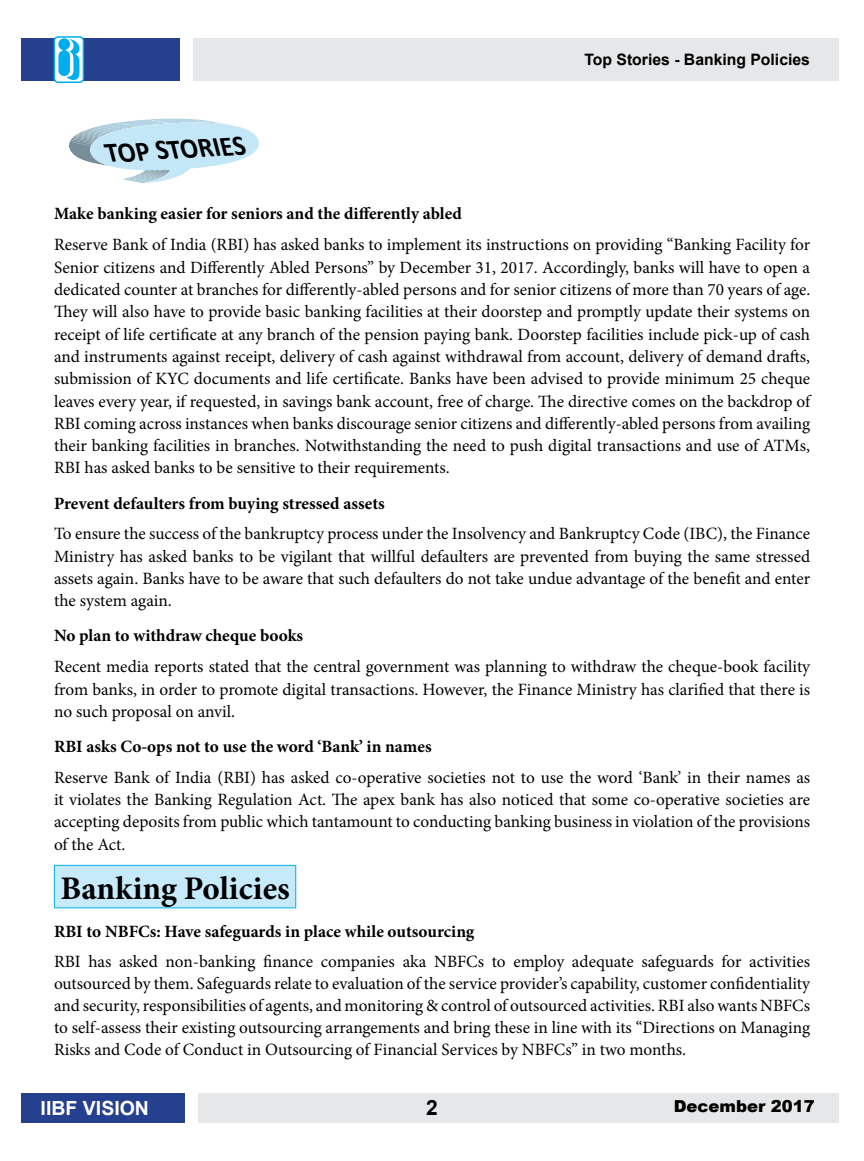
<style>
.page{position:relative;width:864px;height:1161px;background:#fff}
.page>*{position:absolute;margin:0;border:0;box-sizing:border-box;transform-origin:0 0}
.t1{font:700 33px "Minion Pro";color:#000}
.t2{font:italic 700 28.5px "Calibri";color:#000;scale:.93 1}
.t3{font:700 21px "Arial";color:#000}
.t4{font:700 19.5px "Arial";color:#fff}
.t5{font:17.25px/22.4px "Minion Pro";color:#000;text-align:justify}
.t6{font:700 17.25px "Minion Pro";color:#000}
.t7{font:900 16.5px "Arial";color:#000}
.t8{font:700 15.75px "Arial";color:#000}
</style>
<div class="page">
<div style="left:193px;top:38px;width:645px;height:43px;background:#e6e7e8"></div>
<div style="left:21px;top:38px;width:159px;height:43px;background:#25408f"></div>
<div style="left:198px;top:1093px;width:640px;height:30px;background:#e6e7e8"></div>
<div style="left:21px;top:1093px;width:164px;height:30px;background:#25408f"></div>
<div style="left:54px;top:37px;width:29px;height:45px;background:#fff;border-radius:4px"></div>
<div style="left:54px;top:36px;width:30px;height:47px;border:2px solid #00aeef;border-radius:4px"></div>
<svg style="left:58px;top:38px;width:22px;height:43px"></svg>
<svg style="left:69px;top:118px;width:190px;height:65px"></svg>
<div style="left:54px;top:865px;width:242px;height:43px;background:#c7eafb"></div>
<hr style="left:54px;top:865px;width:242px;height:1px;background:#00aeef">
<hr style="left:54px;top:866px;width:1px;height:42px;background:#00aeef">
<hr style="left:295px;top:866px;width:1px;height:42px;background:#00aeef">
<hr style="left:54px;top:908px;width:242px;height:1px;background:#00aeef">
<h2 class="t2" style="left:106px;top:132px;width:152px;rotate:-3deg">TOP STORIES</h2>
<p class="t8" style="left:585px;top:49px;width:227px">Top Stories - Banking Policies</p>
<p class="t6" style="left:54px;top:202px;width:410px">Make banking easier for seniors and the differently abled</p>
<p class="t5" style="left:54px;top:234px;width:758px">Reserve Bank of India (RBI) has asked banks to implement its instructions on providing “Banking Facility for Senior citizens and Differently Abled Persons” by December 31, 2017. Accordingly, banks will have to open a dedicated counter at branches for differently-abled persons and for senior citizens of more than 70 years of age.<br>They will also have to provide basic banking facilities at their doorstep and promptly update their systems on receipt of life certificate at any branch of the pension paying bank. Doorstep facilities include pick-up of cash and instruments against receipt, delivery of cash against withdrawal from account, delivery of demand drafts, submission of KYC documents and life certificate. Banks have been advised to provide minimum 25 cheque leaves every year, if requested, in savings bank account, free of charge. The directive comes on the backdrop of RBI coming across instances when banks discourage senior citizens and differently-abled persons from availing their banking facilities in branches. Notwithstanding the need to push digital transactions and use of ATMs, RBI has asked banks to be sensitive to their requirements.</p>
<p class="t6" style="left:54px;top:491px;width:332px">Prevent defaulters from buying stressed assets</p>
<p class="t5" style="left:54px;top:523px;width:758px">To ensure the success of the bankruptcy process under the Insolvency and Bankruptcy Code (IBC), the Finance Ministry has asked banks to be vigilant that willful defaulters are prevented from buying the same stressed assets again. Banks have to be aware that such defaulters do not take undue advantage of the benefit and enter the system again.</p>
<p class="t6" style="left:54px;top:624px;width:251px">No plan to withdraw cheque books</p>
<p class="t5" style="left:54px;top:656px;width:758px">Recent media reports stated that the central government was planning to withdraw the cheque-book facility from banks, in order to promote digital transactions. However, the Finance Ministry has clarified that there is no such proposal on anvil.</p>
<p class="t6" style="left:54px;top:734px;width:379px">RBI asks Co-ops not to use the word ‘Bank’ in names</p>
<p class="t5" style="left:54px;top:766px;width:758px">Reserve Bank of India (RBI) has asked co-operative societies not to use the word ‘Bank’ in their names as it violates the Banking Regulation Act. The apex bank has also noticed that some co-operative societies are accepting deposits from public which tantamount to conducting banking business in violation of the provisions of the Act.</p>
<h1 class="t1" style="left:60px;top:865px;width:231px">Banking Policies</h1>
<p class="t6" style="left:54px;top:919px;width:422px">RBI to NBFCs: Have safeguards in place while outsourcing</p>
<p class="t5" style="left:54px;top:951px;width:758px;line-height:21.9px">RBI has asked non-banking finance companies aka NBFCs to employ adequate safeguards for activities outsourced by them. Safeguards relate to evaluation of the service provider’s capability, customer confidentiality and security, responsibilities of agents, and monitoring &amp; control of outsourced activities. RBI also wants NBFCs to self-assess their existing outsourcing arrangements and bring these in line with its “Directions on Managing Risks and Code of Conduct in Outsourcing of Financial Services by NBFCs” in two months.</p>
<p class="t4" style="left:41px;top:1094px;width:110px">IIBF VISION</p>
<p class="t3" style="left:426px;top:1093px;width:13px">2</p>
<p class="t7" style="left:674px;top:1094px;width:143px">December 2017</p>
</div>
